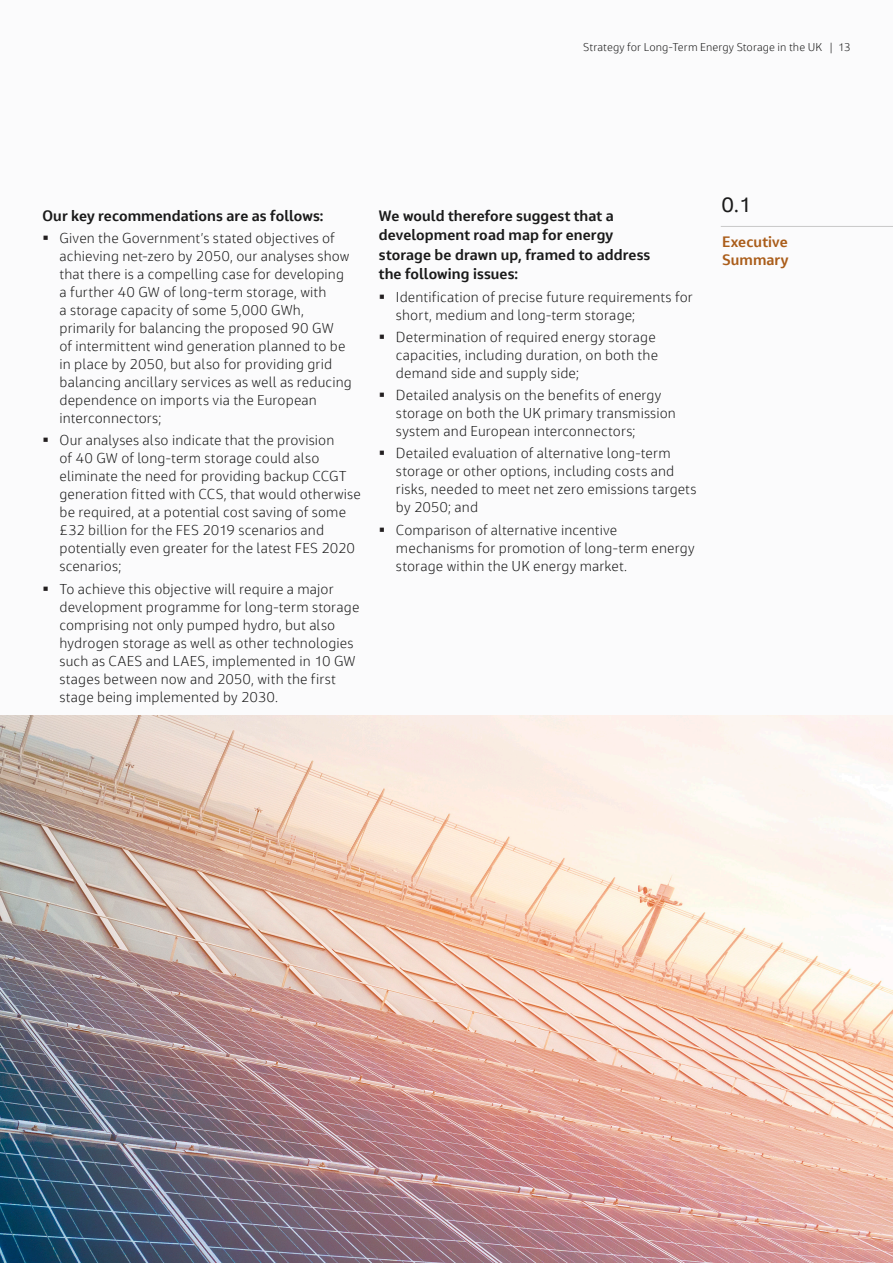
<style>
.page{position:relative;width:893px;height:1263px;background:#fbfbfc}
.page>*{position:absolute;margin:0;border:0;box-sizing:border-box;transform-origin:0 0}
.Introduction{font:21px "Jacobs Chronos";color:#1a1a1a}
.Heading_3{font:700 15px/19.5px "Jacobs Chronos";letter-spacing:.01em;color:#1a1a1a}
.Chapter_caption{font:700 15px/18px "Jacobs Chronos";letter-spacing:.01em;color:#aa5d1a}
.t1{font:300 14.25px/18px "Jacobs Chronos";letter-spacing:.01em;color:#1a1a1a}
.t2{font:300 11.25px "Jacobs Chronos";letter-spacing:.01em;color:#1a1a1a}
</style>
<div class="page">
<hr style="left:721px;top:226px;width:172px;height:1px;background:#c8c8c8">
<img style="left:0;top:715px;width:893px;height:548px">
<p class="t2" style="left:583px;top:40px;width:269px">Strategy for Long-Term Energy Storage in the UK | 13</p>
<p class="Heading_3" style="left:43px;top:205px;width:282px">Our key recommendations are as follows:</p>
<p class="t1" style="left:60px;top:229px;width:294px">Given the Government’s stated objectives of achieving net-zero by 2050, our analyses show that there is a compelling case for developing a further 40 GW of long-term storage, with<br>a storage capacity of some 5,000 GWh, primarily for balancing the proposed 90 GW<br>of intermittent wind generation planned to be in place by 2050, but also for providing grid balancing ancillary services as well as reducing dependence on imports via the European interconnectors;</p>
<p class="t1" style="left:60px;top:431px;width:303px">Our analyses also indicate that the provision<br>of 40 GW of long-term storage could also eliminate the need for providing backup CCGT generation fitted with CCS, that would otherwise be required, at a potential cost saving of some £32 billion for the FES 2019 scenarios and potentially even greater for the latest FES 2020 scenarios;</p>
<p class="t1" style="left:60px;top:580px;width:301px">To achieve this objective will require a major development programme for long-term storage comprising not only pumped hydro, but also hydrogen storage as well as other technologies such as CAES and LAES, implemented in 10 GW stages between now and 2050, with the first stage being implemented by 2030.</p>
<p class="Heading_3" style="left:379px;top:205px;width:273px">We would therefore suggest that a development road map for energy storage be drawn up, framed to address the following issues:</p>
<p class="t1" style="left:396px;top:288px;width:298px">Identification of precise future requirements for short, medium and long-term storage;</p>
<p class="t1" style="left:396px;top:328px;width:264px">Determination of required energy storage capacities, including duration, on both the demand side and supply side;</p>
<p class="t1" style="left:396px;top:386px;width:281px">Detailed analysis on the benefits of energy storage on both the UK primary transmission system and European interconnectors;</p>
<p class="t1" style="left:396px;top:444px;width:302px">Detailed evaluation of alternative long-term storage or other options, including costs and risks, needed to meet net zero emissions targets by 2050; and</p>
<p class="t1" style="left:396px;top:521px;width:300px">Comparison of alternative incentive mechanisms for promotion of long-term energy storage within the UK energy market.</p>
<p class="Introduction" style="left:721px;top:191px;width:31px">0.1</p>
<p class="Chapter_caption" style="left:722px;top:232px;width:68px">Executive<br>Summary</p>
</div>
